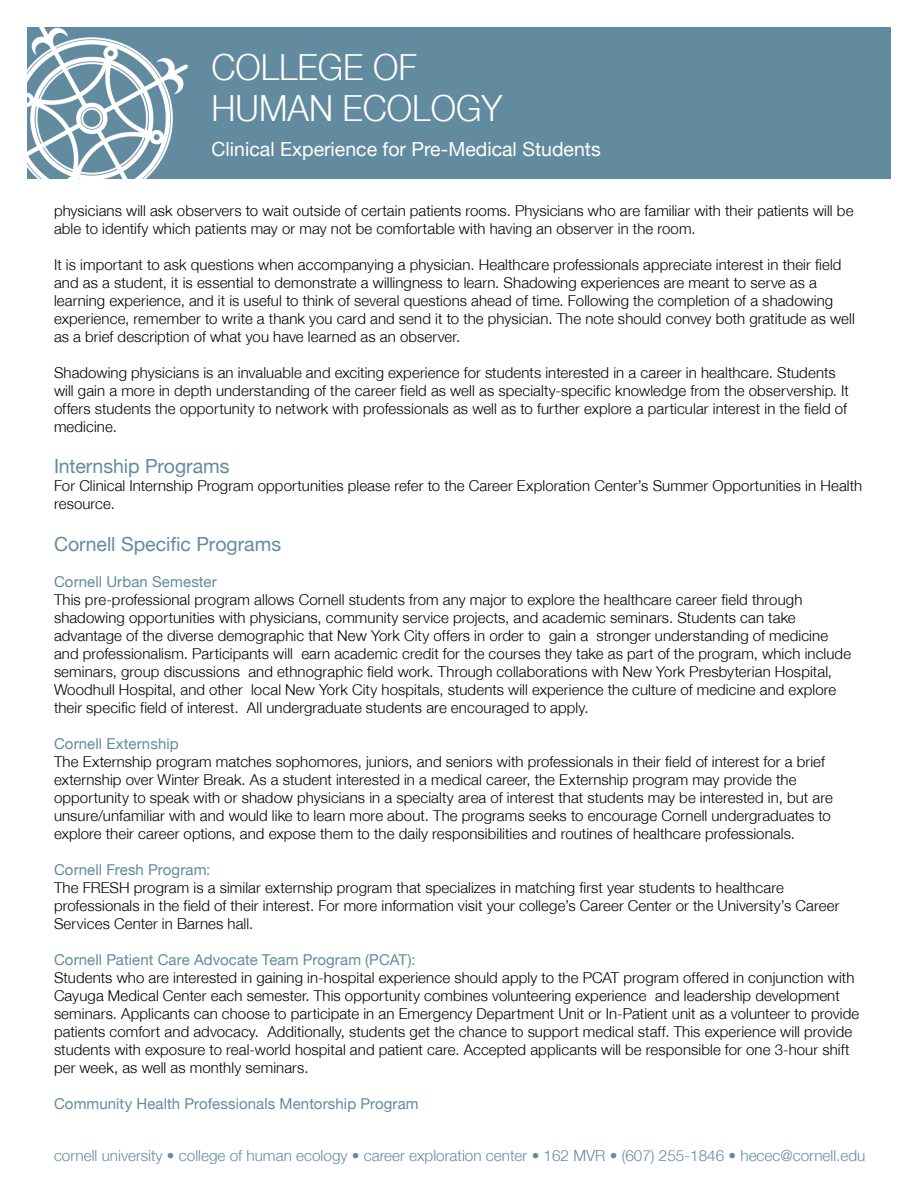
<style>
.page{position:relative;width:918px;height:1188px;background:#fff}
.page>*{position:absolute;margin:0;border:0;box-sizing:border-box;transform-origin:0 0}
.t1{font:300 36px/40.5px "Helvetica 45";color:#fff;scale:.95 1}
.t2{font:19.5px "Helvetica Neue";color:#628ba0}
.t3{font:19.5px "Helvetica Neue";color:#fff}
.t4{font:300 15.3px "Helvetica 45";color:#628ba0}
.t5{font:300 15px/18px "Helvetica 45";letter-spacing:.01em;color:#000}
.t6{font:15px "Helvetica Neue";letter-spacing:.005em;color:#628ba0}
</style>
<div class="page">
<div style="left:27px;top:27px;width:864px;height:151px;background:#628ba0"></div>
<img style="left:27px;top:27px;width:161px;height:152px">
<h1 class="t1" style="left:212px;top:46px;width:308px">COLLEGE OF<br>HUMAN ECOLOGY</h1>
<h2 class="t3" style="left:212px;top:135px;width:391px">Clinical Experience for Pre-Medical Students</h2>
<p class="t5" style="left:54px;top:201px;width:801px">physicians will ask observers to wait outside of certain patients rooms. Physicians who are familiar with their patients will be able to identify which patients may or may not be comfortable with having an observer in the room.</p>
<p class="t5" style="left:54px;top:255px;width:802px">It is important to ask questions when accompanying a physician. Healthcare professionals appreciate interest in their field and as a student, it is essential to demonstrate a willingness to learn. Shadowing experiences are meant to serve as a learning experience, and it is useful to think of several questions ahead of time. Following the completion of a shadowing experience, remember to write a thank you card and send it to the physician. The note should convey both gratitude as well as a brief description of what you have learned as an observer.</p>
<p class="t5" style="left:54px;top:363px;width:797px">Shadowing physicians is an invaluable and exciting experience for students interested in a career in healthcare. Students will gain a more in depth understanding of the career field as well as specialty-specific knowledge from the observership. It offers students the opportunity to network with professionals as well as to further explore a particular interest in the field of medicine.</p>
<p class="t2" style="left:54px;top:452px;width:177px">Internship Programs</p>
<p class="t5" style="left:54px;top:477px;width:810px">For Clinical Internship Program opportunities please refer to the Career Exploration Center’s Summer Opportunities in Health resource.</p>
<p class="t2" style="left:54px;top:530px;width:229px">Cornell Specific Programs</p>
<p class="t6" style="left:54px;top:571px;width:164px">Cornell Urban Semester</p>
<p class="t5" style="left:54px;top:590px;width:799px">This pre-professional program allows Cornell students from any major to explore the healthcare career field through shadowing opportunities with physicians, community service projects, and academic seminars. Students can take advantage of the diverse demographic that New York City offers in order to gain a stronger understanding of medicine and professionalism. Participants will earn academic credit for the courses they take as part of the program, which include seminars, group discussions and ethnographic field work. Through collaborations with New York Presbyterian Hospital, Woodhull Hospital, and other local New York City hospitals, students will experience the culture of medicine and explore their specific field of interest. All undergraduate students are encouraged to apply.</p>
<p class="t6" style="left:54px;top:733px;width:126px">Cornell Externship</p>
<p class="t5" style="left:54px;top:752px;width:780px">The Externship program matches sophomores, juniors, and seniors with professionals in their field of interest for a brief externship over Winter Break. As a student interested in a medical career, the Externship program may provide the opportunity to speak with or shadow physicians in a specialty area of interest that students may be interested in, but are unsure/unfamiliar with and would like to learn more about. The programs seeks to encourage Cornell undergraduates to explore their career options, and expose them to the daily responsibilities and routines of healthcare professionals.</p>
<p class="t6" style="left:54px;top:859px;width:158px">Cornell Fresh Program:</p>
<p class="t5" style="left:54px;top:878px;width:787px">The FRESH program is a similar externship program that specializes in matching first year students to healthcare professionals in the field of their interest. For more information visit your college’s Career Center or the University’s Career<br>Services Center in Barnes hall.</p>
<p class="t6" style="left:54px;top:949px;width:363px">Cornell Patient Care Advocate Team Program (PCAT):</p>
<p class="t5" style="left:54px;top:968px;width:807px">Students who are interested in gaining in-hospital experience should apply to the PCAT program offered in conjunction with Cayuga Medical Center each semester. This opportunity combines volunteering experience and leadership development seminars. Applicants can choose to participate in an Emergency Department Unit or In-Patient unit as a volunteer to provide patients comfort and advocacy. Additionally, students get the chance to support medical staff. This experience will provide students with exposure to real-world hospital and patient care. Accepted applicants will be responsible for one 3-hour shift per week, as well as monthly seminars.</p>
<p class="t6" style="left:54px;top:1093px;width:366px">Community Health Professionals Mentorship Program</p>
<p class="t4" style="left:54px;top:1146px;width:813px">cornell university • college of human ecology • career exploration center • 162 MVR • (607) 255-1846 • hecec@cornell.edu</p>
</div>
